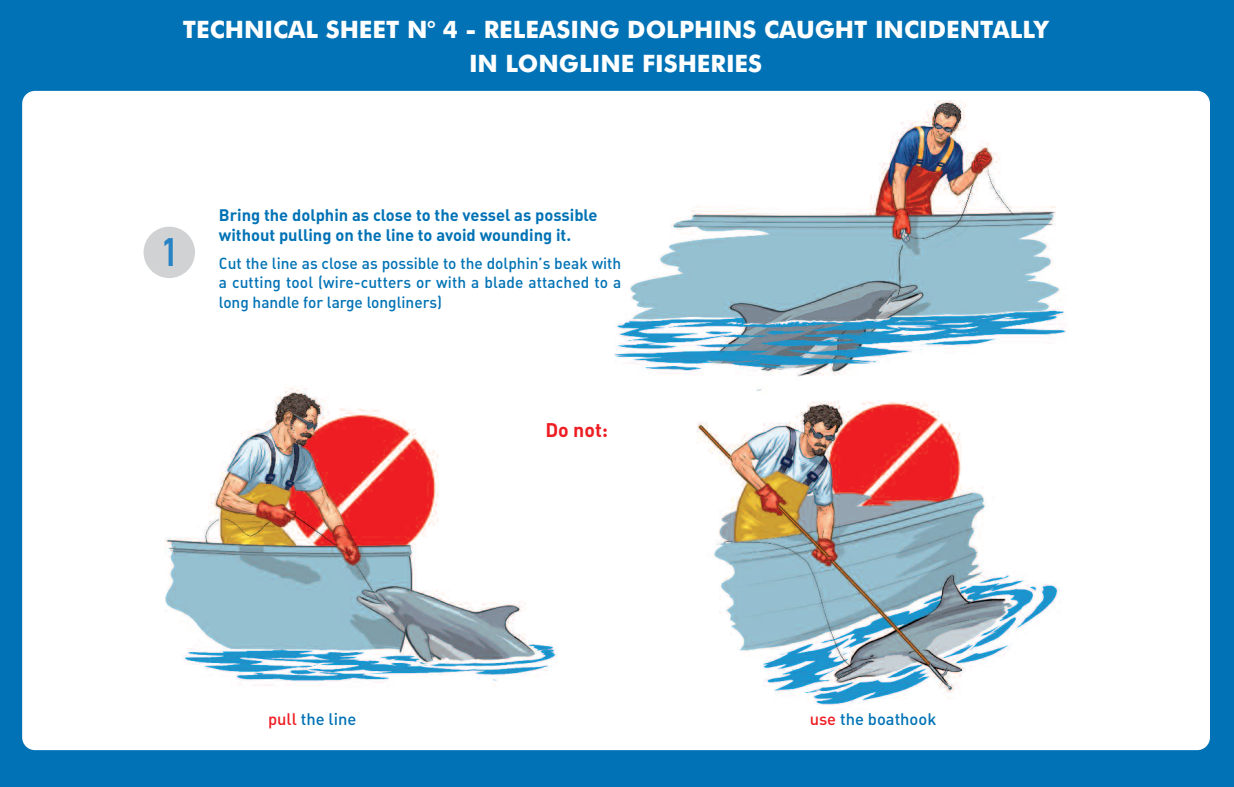
<style>
.page{position:relative;width:1234px;height:787px;background:#fff}
.page>*{position:absolute;margin:0;border:0;box-sizing:border-box;transform-origin:0 0}
.t1{font:700 39.15px "DIN Cond";color:#2783c4}
.t2{font:700 24px/33.3px "Futura BT";color:#fff;text-align:center}
.t3{font:19.5px "DIN Bold Alternate";color:#ee1d23}
.t4{font:16.5px/19.8px "DIN Bold Alternate";color:#0072b5}
.t5{font:16.5px "DIN Medium Alternate";color:#0072b5}
.t6{font:15.9px/19.5px "DIN Medium Alternate";color:#0072b5;text-align:justify}
.s1{color:#ee1d23}
</style>
<div class="page">
<div style="left:0;top:0;width:1233px;height:787px;background:#0072b5"></div>
<div style="left:22px;top:91px;width:1187px;height:659px;background:#fff;border-radius:13px"></div>
<img style="left:165px;top:386px;width:392px;height:300px">
<img style="left:697px;top:401px;width:363px;height:304px">
<img style="left:614px;top:100px;width:452px;height:291px">
<div style="left:143px;top:227px;width:52px;height:51px;background:#d1d2d4;border-radius:50%"></div>
<h2 class="t2" style="left:183px;top:15px;width:866px">TECHNICAL SHEET N° 4 - RELEASING DOLPHINS CAUGHT INCIDENTALLY<br>IN LONGLINE FISHERIES</h2>
<h1 class="t1" style="left:162px;top:238px;width:17px">1</h1>
<p class="t4" style="left:219px;top:205px;width:380px">Bring the dolphin as close to the vessel as possible without pulling on the line to avoid wounding it.</p>
<p class="t6" style="left:219px;top:253px;width:404px">Cut the line as close as possible to the dolphin’s beak with a cutting tool (wire-cutters or with a blade attached to a long handle for large longliners)</p>
<p class="t3" style="left:545px;top:419px;width:64px">Do not:</p>
<p class="t5" style="left:268px;top:709px;width:90px"><span class="s1">pull</span> the line</p>
<p class="t5" style="left:809px;top:709px;width:128px"><span class="s1">use</span> the boathook</p>
</div>
